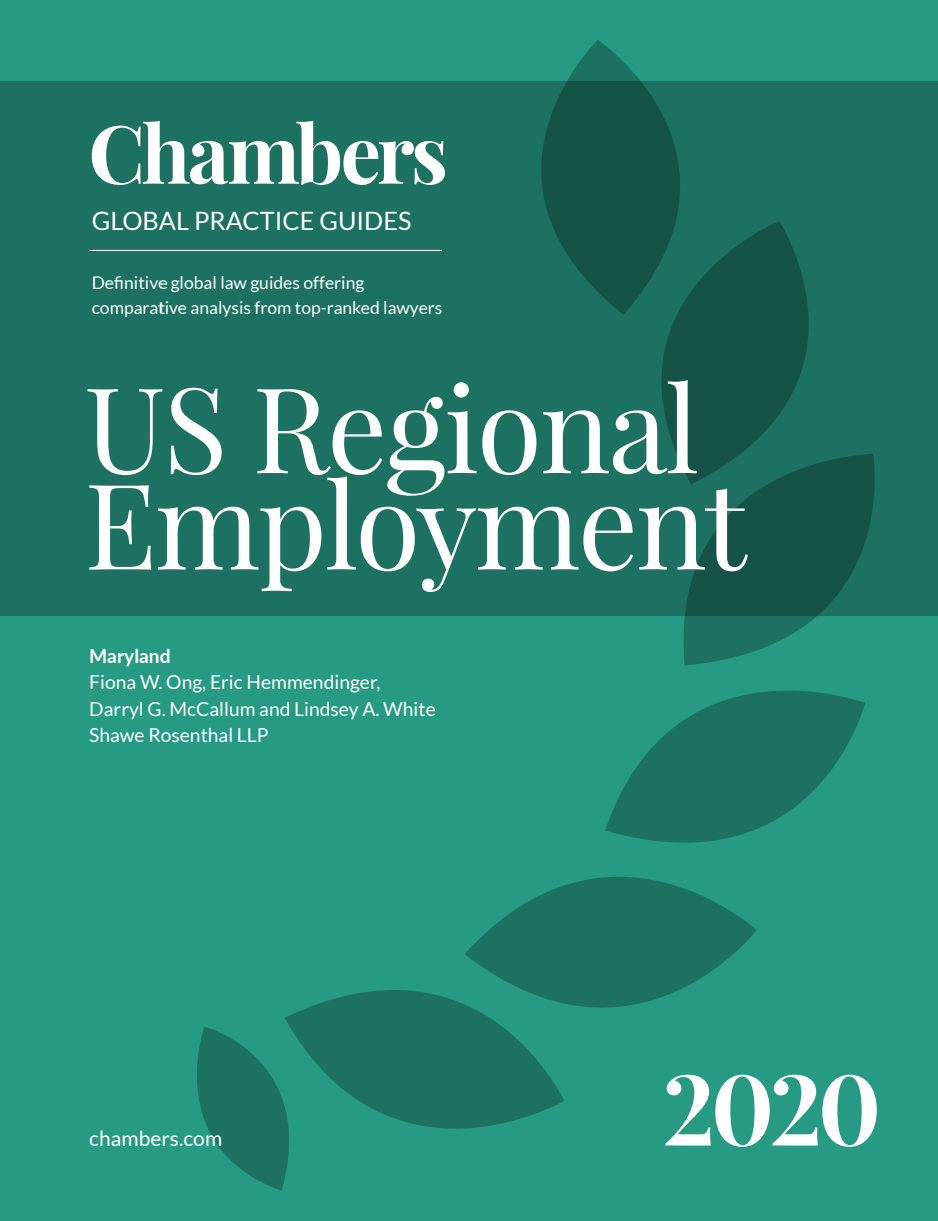
<style>
.page{position:relative;width:938px;height:1221px;background:#fff}
.page>*{position:absolute;margin:0;border:0;box-sizing:border-box;transform-origin:0 0}
.t1{font:119px/96.2px "Playfair Display";letter-spacing:-.02em;color:#fff}
.t2{font:700 98px "Playfair Display";color:#fff}
.t3{font:25.38px "Lato";color:#fff}
.t4{font:21px "Lato";color:#fff}
.t5{font:19.25px/26.2px "Lato";color:#fff}
.t6{font:700 19.25px "Lato";color:#fff}
.t7{font:17.5px "Lato";color:#fff}
</style>
<div class="page">
<div style="left:0;top:0;width:938px;height:1220px;background:#269a82"></div>
<div style="left:0;top:81px;width:938px;height:534px;background:#1c7160"></div>
<svg style="left:197px;top:1026px;width:87px;height:164px"></svg>
<svg style="left:541px;top:40px;width:139px;height:243px;fill:#145346"></svg>
<svg style="left:590px;top:221px;width:219px;height:233px;fill:#145346"></svg>
<svg style="left:667px;top:454px;width:209px;height:178px"></svg>
<svg style="left:284px;top:990px;width:280px;height:190px"></svg>
<svg style="left:620px;top:632px;width:245px;height:197px"></svg>
<svg style="left:464px;top:795px;width:292px;height:291px"></svg>
<svg style="left:92px;top:121px;width:353px;height:64px"></svg>
<hr style="left:89px;top:250px;width:353px;height:1px;background:#fff">
<p class="t3" style="left:92px;top:207px;width:321px">GLOBAL PRACTICE GUIDES</p>
<p class="t7" style="left:92px;top:273px;width:274px">Definitive global law guides offering</p>
<p class="t7" style="left:92px;top:297px;width:352px">comparative analysis from top-ranked lawyers</p>
<p class="t1" style="left:84px;top:380px;width:663px">US Regional<br>Employment</p>
<p class="t6" style="left:89px;top:642px;width:83px">Maryland</p>
<p class="t5" style="left:89px;top:669px;width:348px">Fiona W. Ong, Eric Hemmendinger,<br>Darryl G. McCallum and Lindsey A. White<br>Shawe Rosenthal LLP</p>
<p class="t4" style="left:89px;top:1126px;width:134px">chambers.com</p>
<p class="t2" style="left:662px;top:1046px;width:220px">2020</p>
</div>
